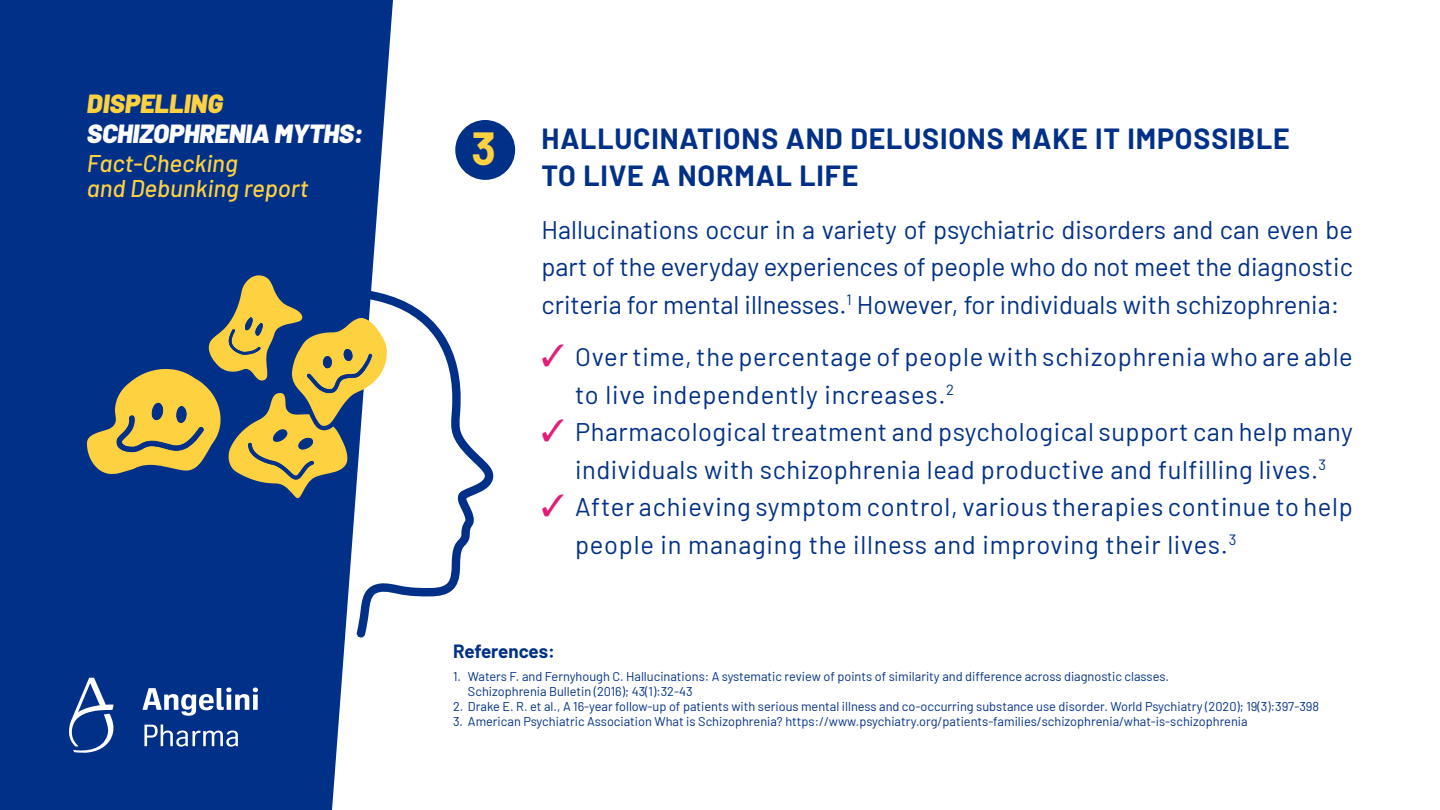
<style>
.page{position:relative;width:1440px;height:810px;background:#fff}
.page>*{position:absolute;margin:0;border:0;box-sizing:border-box;transform-origin:0 0}
.t1{font:700 45.38px "Barlow";color:#fed141}
.t2{font:700 28.5px/37.5px "Barlow";letter-spacing:.03em;color:#003087}
.t3{font:italic 900 26.25px "Barlow";letter-spacing:-.01em;color:#fff}
.t4{font:italic 900 26.25px "Barlow";color:#fed141}
.t5{font:25.5px/37.5px "Barlow";letter-spacing:.02em;color:#003087}
.t6{font:italic 500 24.15px/24.8px "Barlow";color:#fed141}
.t7{font:700 18.75px "Barlow";letter-spacing:-.005em;color:#003087}
.t8{font:12.75px/15.3px "Barlow";color:#003087}
.s1{color:#e31c79}
</style>
<div class="page">
<div style="left:0;top:0;width:393px;height:810px;background:#003087"></div>
<svg style="left:67px;top:678px;width:47px;height:75px"></svg>
<svg style="left:142px;top:688px;width:116px;height:28px"></svg>
<svg style="left:144px;top:724px;width:94px;height:23px"></svg>
<div style="left:455px;top:120px;width:60px;height:60px;background:#003087;border-radius:50%"></div>
<svg style="left:186px;top:284px;width:308px;height:355px"></svg>
<svg style="left:87px;top:275px;width:301px;height:223px;background:#707a74"></svg>
<p class="t4" style="left:87px;top:84px;width:137px">DISPELLING</p>
<p class="t3" style="left:87px;top:114px;width:278px">SCHIZOPHRENIA MYTHS:</p>
<p class="t6" style="left:87px;top:149px;width:223px">Fact-Checking<br>and Debunking report</p>
<h1 class="t1" style="left:471px;top:115px;width:26px">3</h1>
<p class="t2" style="left:542px;top:117px;width:750px">HALLUCINATIONS AND DELUSIONS MAKE IT IMPOSSIBLE<br>TO LIVE A NORMAL LIFE</p>
<p class="t5" style="left:542px;top:209px;width:813px;text-align:justify">Hallucinations occur in a variety of psychiatric disorders and can even be part of the everyday experiences of people who do not meet the diagnostic criteria for mental illnesses.<sup>1</sup> However, for individuals with schizophrenia:</p>
<p class="t5" style="left:575px;top:336px;width:779px;text-indent:-34px"><span class="s1">✓</span> Over time, the percentage of people with schizophrenia who are able to live independently increases.<sup>2</sup></p>
<p class="t5" style="left:541px;top:411px;width:813px;text-align:center"><span class="s1">✓</span> Pharmacological treatment and psychological support can help many individuals with schizophrenia lead productive and fulfilling lives.<sup>3</sup></p>
<p class="t5" style="left:575px;top:486px;width:779px;text-indent:-34px"><span class="s1">✓</span> After achieving symptom control, various therapies continue to help people in managing the illness and improving their lives.<sup>3</sup></p>
<p class="t7" style="left:453px;top:637px;width:103px">References:</p>
<p class="t8" style="left:468px;top:667px;width:703px;text-indent:-15px">1. Waters F. and Fernyhough C. Hallucinations: A systematic review of points of similarity and difference across diagnostic classes.<br>Schizophrenia Bulletin (2016); 43(1):32-43</p>
<p class="t8" style="left:453px;top:698px;width:868px">2. Drake E. R. et al., A 16-year follow-up of patients with serious mental illness and co-occurring substance use disorder. World Psychiatry (2020); 19(3):397-398</p>
<p class="t8" style="left:453px;top:713px;width:796px">3. American Psychiatric Association What is Schizophrenia? https://www.psychiatry.org/patients-families/schizophrenia/what-is-schizophrenia</p>
</div>
